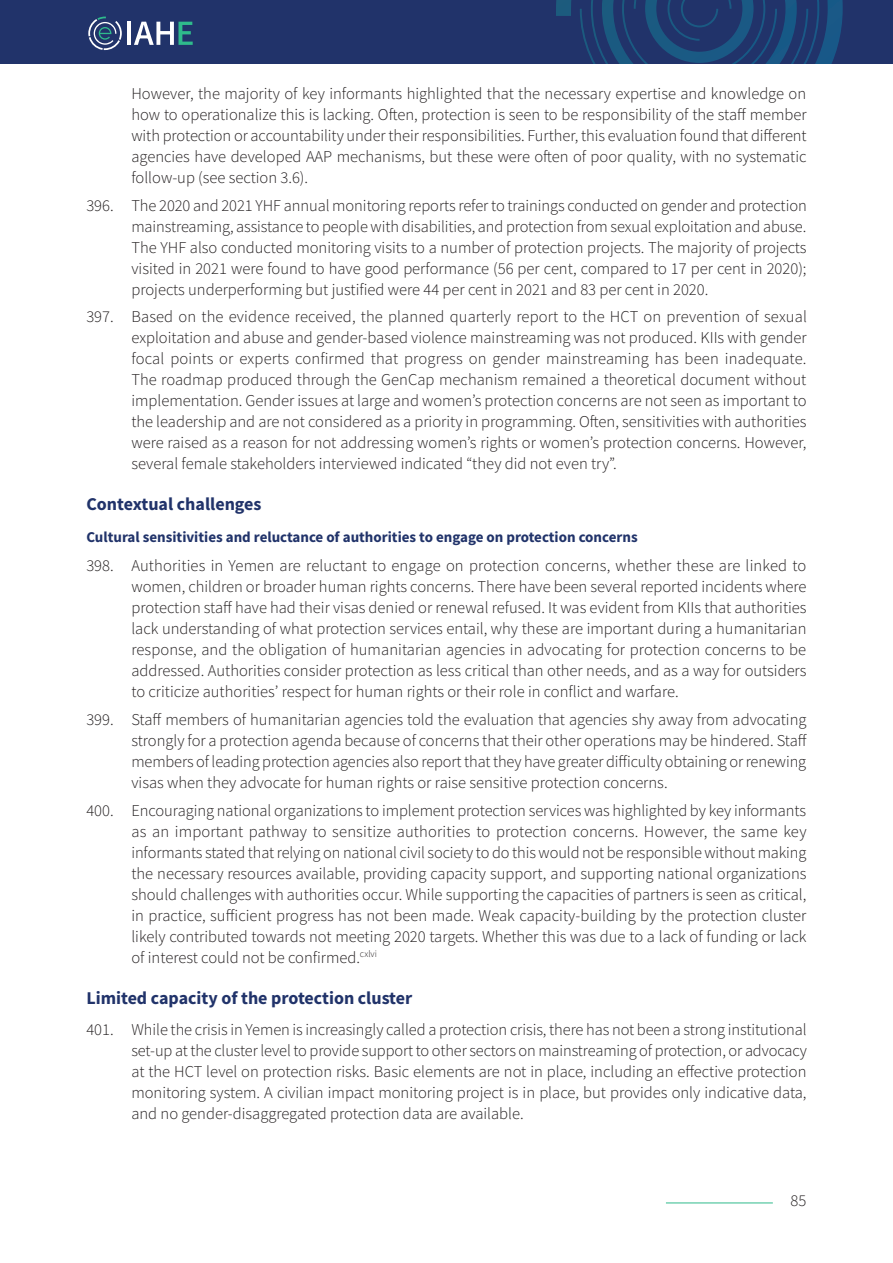
<style>
.page{position:relative;width:893px;height:1263px;background:#fff}
.page>*{position:absolute;margin:0;border:0;box-sizing:border-box;transform-origin:0 0}
.SUB_HEADING{font:700 18px "Source Sans Pro";color:#21336a}
.t1{font:300 16.5px/21px "Source Sans Pro";color:#231f20;text-align:justify}
.TABLE_HEADING{font:700 15px "Source Sans Pro";color:#21336a}
</style>
<div class="page">
<div style="left:0;top:0;width:893px;height:63px;background:#21336a"></div>
<svg style="left:556px;top:0;width:287px;height:63px"></svg>
<hr style="left:127px;top:22px;width:4px;height:23px;background:#fff">
<svg style="left:134px;top:22px;width:59px;height:23px"></svg>
<svg style="left:88px;top:17px;width:34px;height:33px"></svg>
<hr style="left:666px;top:1202px;width:107px;height:1px;background:#2fba8c">
<p class="t1" style="left:131px;top:83px;width:677px">However, the majority of key informants highlighted that the necessary expertise and knowledge on how to operationalize this is lacking. Often, protection is seen to be responsibility of the staff member with protection or accountability under their responsibilities. Further, this evaluation found that different agencies have developed AAP mechanisms, but these were often of poor quality, with no systematic follow-up (see section 3.6).</p>
<p class="t1" style="left:131px;top:195px;width:677px;text-indent:-45px">396. The 2020 and 2021 YHF annual monitoring reports refer to trainings conducted on gender and protection mainstreaming, assistance to people with disabilities, and protection from sexual exploitation and abuse.<br>The YHF also conducted monitoring visits to a number of protection projects. The majority of projects visited in 2021 were found to have good performance (56 per cent, compared to 17 per cent in 2020); projects underperforming but justified were 44 per cent in 2021 and 83 per cent in 2020.</p>
<p class="t1" style="left:131px;top:306px;width:677px;text-indent:-45px">397. Based on the evidence received, the planned quarterly report to the HCT on prevention of sexual exploitation and abuse and gender-based violence mainstreaming was not produced. KIIs with gender focal points or experts confirmed that progress on gender mainstreaming has been inadequate.<br>The roadmap produced through the GenCap mechanism remained a theoretical document without implementation. Gender issues at large and women’s protection concerns are not seen as important to the leadership and are not considered as a priority in programming. Often, sensitivities with authorities were raised as a reason for not addressing women’s rights or women’s protection concerns. However, several female stakeholders interviewed indicated “they did not even try”.</p>
<p class="SUB_HEADING" style="left:86px;top:492px;width:177px">Contextual challenges</p>
<p class="TABLE_HEADING" style="left:86px;top:527px;width:553px">Cultural sensitivities and reluctance of authorities to engage on protection concerns</p>
<p class="t1" style="left:131px;top:555px;width:677px;text-indent:-45px">398. Authorities in Yemen are reluctant to engage on protection concerns, whether these are linked to women, children or broader human rights concerns. There have been several reported incidents where protection staff have had their visas denied or renewal refused. It was evident from KIIs that authorities lack understanding of what protection services entail, why these are important during a humanitarian response, and the obligation of humanitarian agencies in advocating for protection concerns to be addressed. Authorities consider protection as less critical than other needs, and as a way for outsiders to criticize authorities’ respect for human rights or their role in conflict and warfare.</p>
<p class="t1" style="left:131px;top:709px;width:677px;text-indent:-45px">399. Staff members of humanitarian agencies told the evaluation that agencies shy away from advocating strongly for a protection agenda because of concerns that their other operations may be hindered. Staff members of leading protection agencies also report that they have greater difficulty obtaining or renewing visas when they advocate for human rights or raise sensitive protection concerns.</p>
<p class="t1" style="left:131px;top:800px;width:677px;text-indent:-45px">400. Encouraging national organizations to implement protection services was highlighted by key informants as an important pathway to sensitize authorities to protection concerns. However, the same key informants stated that relying on national civil society to do this would not be responsible without making the necessary resources available, providing capacity support, and supporting national organizations should challenges with authorities occur. While supporting the capacities of partners is seen as critical, in practice, sufficient progress has not been made. Weak capacity-building by the protection cluster likely contributed towards not meeting 2020 targets. Whether this was due to a lack of funding or lack of interest could not be confirmed.<sup>cxlvi</sup></p>
<p class="SUB_HEADING" style="left:86px;top:986px;width:327px">Limited capacity of the protection cluster</p>
<p class="t1" style="left:131px;top:1019px;width:677px;text-indent:-45px">401. While the crisis in Yemen is increasingly called a protection crisis, there has not been a strong institutional set-up at the cluster level to provide support to other sectors on mainstreaming of protection, or advocacy at the HCT level on protection risks. Basic elements are not in place, including an effective protection monitoring system. A civilian impact monitoring project is in place, but provides only indicative data, and no gender-disaggregated protection data are available.</p>
<p class="t1" style="left:790px;top:1190px;width:17px">85</p>
</div>
